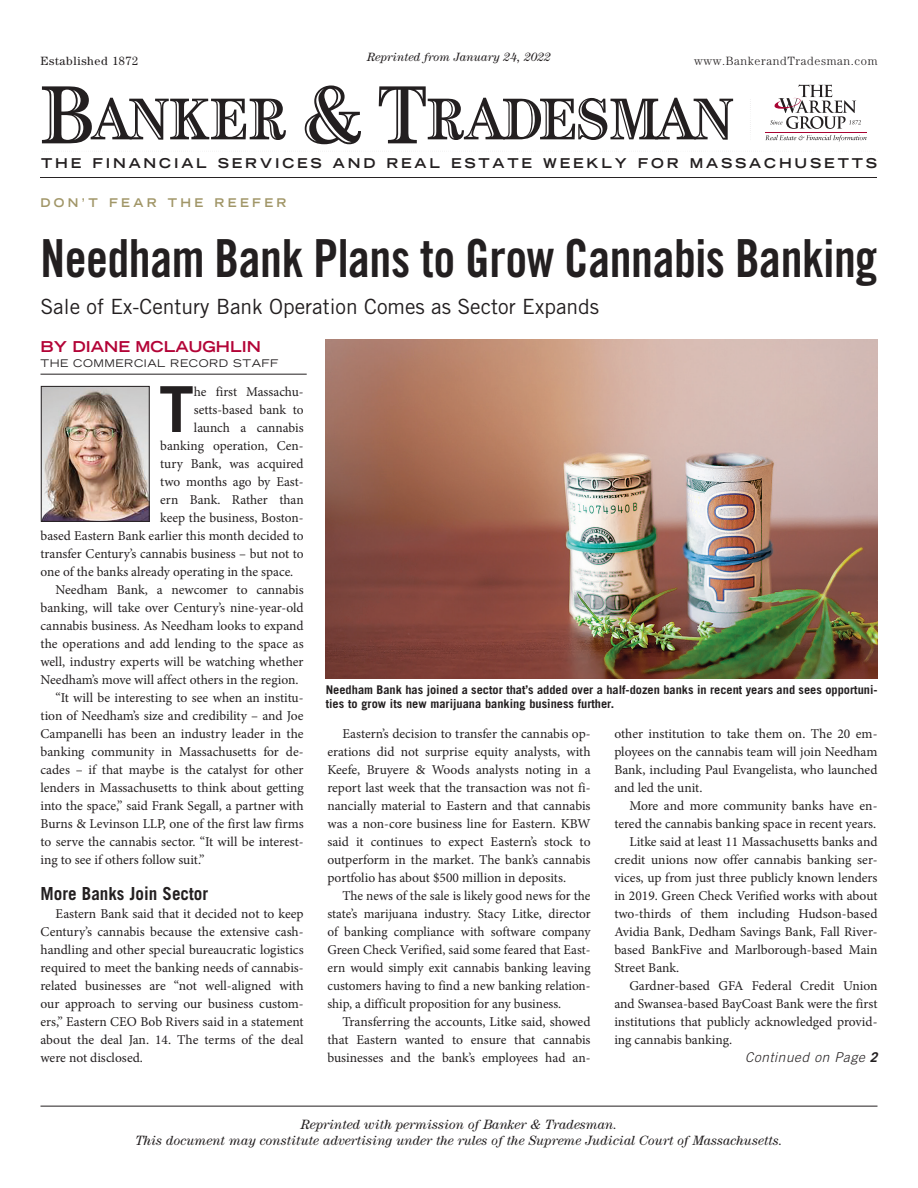
<style>
.page{position:relative;width:918px;height:1188px;background:#fff}
.page>*{position:absolute;margin:0;border:0;box-sizing:border-box;transform-origin:0 0}
.Capgraph__start{font:63.3px "Trade Gothic LT Std Bd 2";color:#231f20}
.Headline__Editorial{font:52.5px "Trade Gothic LT Std Bd Cn 20";letter-spacing:-.01em;color:#231f20;scale:.94 1}
.Subheadline__Editori{font:21px "Trade Gothic LT Std";color:#231f20}
.Subhead__Body_Text{font:700 18px "Trade Gothic LT Std";color:#231f20;scale:.95 1}
.Byline__name{font:700 expanded 15px "Trade Gothic LT Std";color:#b30437}
.Body_Text__justified{font:13.5px/18px "Minion Pro";letter-spacing:-.005em;color:#231f20;text-align:justify}
.Capgraph__start-2{font:13.5px "Minion Pro";color:#231f20}
.t1{font:italic 13.5px "Century Std";letter-spacing:-.005em;color:#231f20}
.t2{font:700 expanded 13.5px "Trade Gothic LT Std";letter-spacing:.21em;color:#231f20}
.t3{font:italic 300 13.5px "Trade Gothic LT Std";letter-spacing:.05em;color:#231f20}
.cutline{font:700 12px/13.5px "Trade Gothic LT Std";color:#231f20}
.t4{font:italic 12px "Century Std";color:#231f20}
.t5{font:300 12px "Century";letter-spacing:.05em;color:#231f20}
.t6{font:700 expanded 12px "Trade Gothic LT Std";letter-spacing:.3em;color:#a19668;scale:.94 1}
.t7{font:12px "Century Std";letter-spacing:.05em;color:#231f20}
.byline__base{font:expanded 10.5px "Trade Gothic LT Std";letter-spacing:.05em;color:#231f20}
.s1{font-weight:700}
</style>
<div class="page">
<hr style="left:40px;top:1106px;width:838px;height:1px;background:#231f20">
<svg style="left:42px;top:86px;width:244px;height:57px"></svg>
<svg style="left:305px;top:85px;width:56px;height:59px"></svg>
<svg style="left:379px;top:86px;width:354px;height:57px"></svg>
<svg style="left:765px;top:135px;width:102px;height:7px"></svg>
<hr style="left:765px;top:132px;width:102px;height:1px;background:#a90332">
<svg style="left:770px;top:85px;width:91px;height:44px"></svg>
<hr style="left:748px;top:101px;width:3px;height:42px;background:#231f20;opacity:.75">
<hr style="left:39px;top:176px;width:841px;height:4px;background:#231f20;opacity:.75">
<img style="left:43px;top:388px;width:104px;height:132px">
<div style="left:41px;top:386px;width:108px;height:136px;border:1px solid #231f20"></div>
<hr style="left:40px;top:374px;width:267px;height:1px;background:#231f20">
<img style="left:326px;top:340px;width:552px;height:339px">
<p class="t7" style="left:40px;top:53px;width:99px">Established 1872</p>
<p class="t4" style="left:367px;top:50px;width:185px">Reprinted from January 24, 2022</p>
<p class="t5" style="left:694px;top:53px;width:185px">www.BankerandTradesman.com</p>
<p class="t2" style="left:41px;top:154px;width:837px">THE FINANCIAL SERVICES AND REAL ESTATE WEEKLY FOR MASSACHUSETTS</p>
<p class="t6" style="left:40px;top:195px;width:263px">DON’T FEAR THE REEFER</p>
<p class="Headline__Editorial" style="left:40px;top:226px;width:892px">Needham Bank Plans to Grow Cannabis Banking</p>
<p class="Subheadline__Editori" style="left:40px;top:294px;width:560px">Sale of Ex-Century Bank Operation Comes as Sector Expands</p>
<p class="Byline__name" style="left:40px;top:337px;width:222px">BY DIANE MCLAUGHLIN</p>
<p class="byline__base" style="left:40px;top:357px;width:239px">THE COMMERCIAL RECORD STAFF</p>
<p class="Capgraph__start" style="left:159px;top:370px;width:36px">T</p>
<p class="Capgraph__start-2" style="left:194px;top:383px;width:111px">he first Massachu-</p>
<p class="Capgraph__start-2" style="left:194px;top:401px;width:111px">setts-based bank to</p>
<p class="Capgraph__start-2" style="left:194px;top:419px;width:111px">launch a cannabis</p>
<p class="Capgraph__start-2" style="left:160px;top:437px;width:145px">banking operation, Cen-</p>
<p class="Capgraph__start-2" style="left:160px;top:455px;width:145px">tury Bank, was acquired</p>
<p class="Capgraph__start-2" style="left:160px;top:473px;width:145px">two months ago by East-</p>
<p class="Capgraph__start-2" style="left:160px;top:491px;width:145px">ern Bank. Rather than</p>
<p class="Capgraph__start-2" style="left:160px;top:509px;width:145px">keep the business, Boston-</p>
<p class="Capgraph__start-2" style="left:40px;top:527px;width:265px">based Eastern Bank earlier this month decided to</p>
<p class="Capgraph__start-2" style="left:40px;top:545px;width:265px">transfer Century’s cannabis business – but not to</p>
<p class="Capgraph__start-2" style="left:40px;top:563px;width:254px">one of the banks already operating in the space.</p>
<p class="Body_Text__justified" style="left:40px;top:581px;width:265px;text-indent:15px">Needham Bank, a newcomer to cannabis banking, will take over Century’s nine-year-old cannabis business. As Needham looks to expand the operations and add lending to the space as well, industry experts will be watching whether Needham’s move will affect others in the region.</p>
<p class="Body_Text__justified" style="left:40px;top:689px;width:265px;text-indent:15px">“It will be interesting to see when an institu&shy;tion of Needham’s size and credibility – and Joe Campanelli has been an industry leader in the banking community in Massachusetts for de&shy;cades – if that maybe is the catalyst for other lenders in Massachusetts to think about getting into the space,” said Frank Segall, a partner with Burns &amp; Levinson LLP, one of the first law firms to serve the cannabis sector. “It will be interest&shy;ing to see if others follow suit.”</p>
<p class="Subhead__Body_Text" style="left:40px;top:883px;width:178px">More Banks Join Sector</p>
<p class="Body_Text__justified" style="left:40px;top:905px;width:265px;text-indent:15px">Eastern Bank said that it decided not to keep Century’s cannabis because the extensive cash&shy;handling and other special bureaucratic logistics required to meet the banking needs of cannabis&shy;related businesses are “not well-aligned with our approach to serving our business custom&shy;ers,” Eastern CEO Bob Rivers said in a statement about the deal Jan. 14. The terms of the deal were not disclosed.</p>
<p class="cutline" style="left:326px;top:683px;width:553px">Needham Bank has joined a sector that’s added over a half-dozen banks in recent years and sees opportuni&shy;ties to grow its new marijuana banking business further.</p>
<p class="Body_Text__justified" style="left:327px;top:725px;width:265px;text-indent:15px">Eastern’s decision to transfer the cannabis op&shy;erations did not surprise equity analysts, with Keefe, Bruyere &amp; Woods analysts noting in a report last week that the transaction was not fi&shy;nancially material to Eastern and that cannabis was a non-core business line for Eastern. KBW said it continues to expect Eastern’s stock to outperform in the market. The bank’s cannabis portfolio has about $500 million in deposits.</p>
<p class="Body_Text__justified" style="left:327px;top:887px;width:265px;text-indent:15px">The news of the sale is likely good news for the state’s marijuana industry. Stacy Litke, director of banking compliance with software company Green Check Verified, said some feared that East&shy;ern would simply exit cannabis banking leaving customers having to find a new banking relation&shy;ship, a difficult proposition for any business.</p>
<p class="Body_Text__justified" style="left:327px;top:1013px;width:265px;text-indent:15px">Transferring the accounts, Litke said, showed that Eastern wanted to ensure that cannabis businesses and the bank’s employees had an-</p>
<p class="Body_Text__justified" style="left:614px;top:725px;width:265px">other institution to take them on. The 20 em&shy;ployees on the cannabis team will join Needham Bank, including Paul Evangelista, who launched and led the unit.</p>
<p class="Body_Text__justified" style="left:614px;top:797px;width:265px;text-align:right">More and more community banks have en&shy;tered the cannabis banking space in recent years.</p>
<p class="Body_Text__justified" style="left:614px;top:833px;width:265px;text-indent:15px">Litke said at least 11 Massachusetts banks and credit unions now offer cannabis banking ser&shy;vices, up from just three publicly known lenders in 2019. Green Check Verified works with about two-thirds of them including Hudson-based Avidia Bank, Dedham Savings Bank, Fall River&shy;based BankFive and Marlborough-based Main Street Bank.</p>
<p class="Body_Text__justified" style="left:614px;top:977px;width:265px;text-indent:15px">Gardner-based GFA Federal Credit Union and Swansea-based BayCoast Bank were the first institutions that publicly acknowledged provid&shy;ing cannabis banking.</p>
<p class="t3" style="left:745px;top:1049px;width:134px">Continued on Page <span class="s1">2</span></p>
<p class="t1" style="left:301px;top:1117px;width:318px">Reprinted with permission of Banker &amp; Tradesman.</p>
<p class="t1" style="left:136px;top:1133px;width:649px">This document may constitute advertising under the rules of the Supreme Judicial Court of Massachusetts.</p>
</div>
